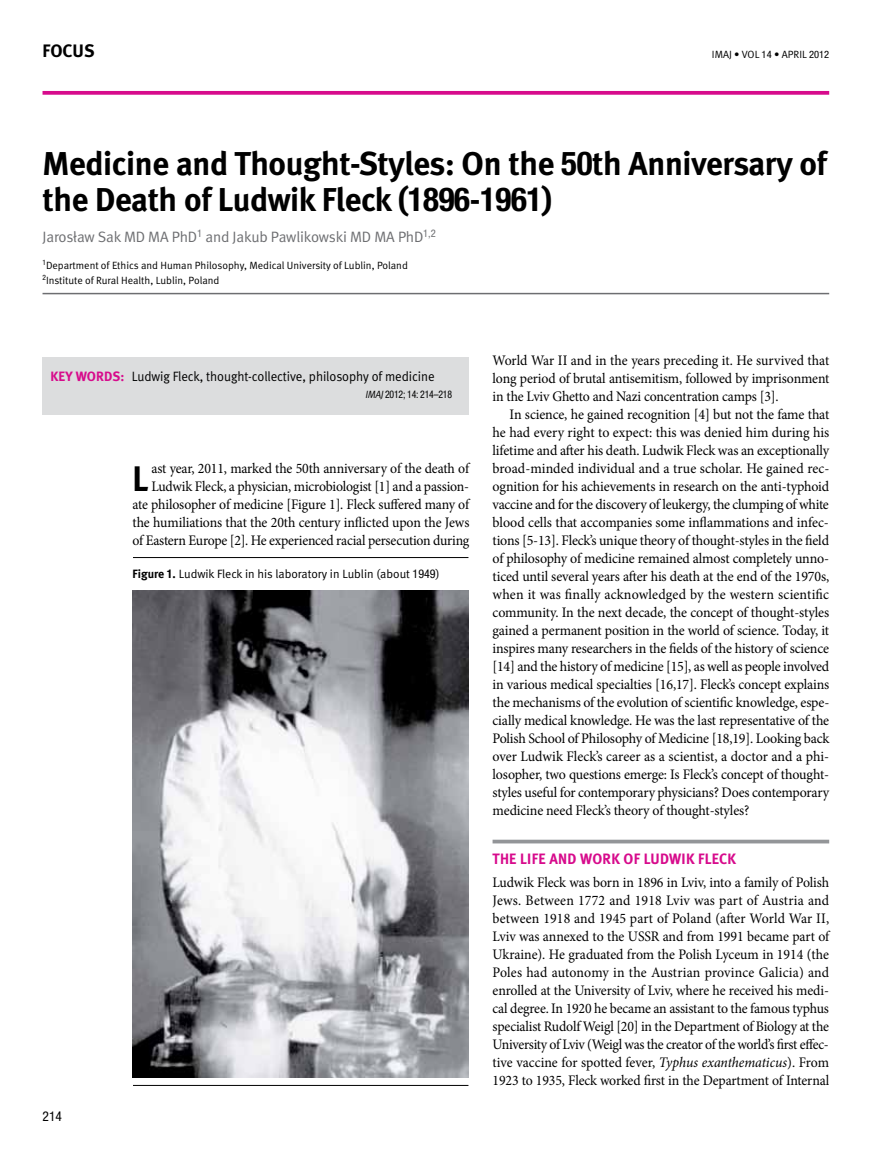
<style>
.page{position:relative;width:893px;height:1149px;background:#fff}
.page>*{position:absolute;margin:0;border:0;box-sizing:border-box;transform-origin:0 0}
.t1{font:700 35.4px "Meta";color:#000;scale:.96 1}
.t2{font:700 33px/36px "Meta";letter-spacing:-.01em;color:#000}
.t3{font:700 18px "Meta";color:#000}
.t4{font:15px "Meta Normal";letter-spacing:-.01em;color:#6d6e71}
.t5{font:700 15px "Meta";letter-spacing:.02em;color:#d70b8c}
.t6{font:14.55px/18px "Minion Pro";letter-spacing:-.01em;color:#000;text-align:justify;scale:.96 1}
.t7{font:14.55px/18px "Minion Pro";letter-spacing:-.01em;color:#000;text-align:justify;scale:.95 1}
.t8{font:13.5px "Meta Normal";letter-spacing:-.005em;color:#000;scale:.95 1}
.t9{font:700 13.5px "Meta";letter-spacing:.01em;color:#d70b8c}
.t10{font:condensed 13.5px "Helvetica Neue";color:#000}
.t11{font:12px "Meta Normal";color:#000}
.t12{font:10.5px "Meta Normal";color:#000}
.t13{font:condensed 10.5px "Helvetica Neue";letter-spacing:-.02em;color:#000;scale:.93 1}
.t14{font:condensed 10.5px "Helvetica Neue";color:#6d6e71}
.t15{font:condensed 10.2px "Helvetica Neue";color:#000}
.t16{font:condensed 7.35px "Helvetica Neue";color:#000}
.s1{font-family:"Helvetica Neue";font-stretch:condensed;font-size:10.2px}
.s2{font-family:"Helvetica Neue";font-stretch:condensed}
.s3{font-family:"Meta Normal";font-style:italic;font-stretch:normal}
.s4{font-family:"Meta";font-weight:700}
.s5{font-family:"Helvetica Neue";font-weight:700;font-stretch:condensed}
.s6{font-style:italic}
</style>
<div class="page">
<svg style="left:43px;top:91px;width:786px;height:4px;background:#d91b94"></svg>
<div style="left:43px;top:357px;width:426px;height:58px;background:#dcddde"></div>
<hr style="left:43px;top:293px;width:786px;height:1px;background:#6d6e71">
<svg style="left:493px;top:839px;width:336px;height:4px"></svg>
<img style="left:133px;top:590px;width:335px;height:487px">
<hr style="left:133px;top:557px;width:335px;height:1px;background:#000">
<hr style="left:133px;top:1084px;width:335px;height:1px;background:#000">
<p class="t3" style="left:43px;top:40px;width:54px">focus</p>
<p class="t12" style="left:712px;top:48px;width:92px">IMAJ • VOL <span class="s1">14</span> • april</p>
<p class="t15" style="left:809px;top:48px;width:22px">2012</p>
<h2 class="t2" style="left:43px;top:145px;width:786px">Medicine and Thought-Styles: On the <span class="s2">50</span>th Anniversary of the Death of Ludwik Fleck )<span class="s2">1896</span>-<span class="s2">1961</span>(</h2>
<p class="t14" style="left:423px;top:227px;width:14px">1,2</p>
<p class="t14" style="left:197px;top:227px;width:7px">1</p>
<p class="t4" style="left:43px;top:227px;width:156px">Jarosław Sak MD MA PhD</p>
<p class="t16" style="left:43px;top:258px;width:5px">1</p>
<p class="t12" style="left:46px;top:259px;width:363px">Department of Ethics and Human Philosophy, Medical University of Lublin, Poland</p>
<p class="t16" style="left:43px;top:273px;width:5px">2</p>
<p class="t12" style="left:46px;top:274px;width:175px">Institute of Rural Health, Lublin, Poland</p>
<p class="t4" style="left:205px;top:227px;width:220px">and Jakub Pawlikowski MD MA PhD</p>
<p class="t9" style="left:51px;top:368px;width:76px">Key words:</p>
<p class="t8" style="left:132px;top:368px;width:320px">Ludwig Fleck, thought-collective, philosophy of medicine</p>
<p class="t13" style="left:365px;top:388px;width:95px"><span class="s3">IMAJ</span>2012; 14: 214–218</p>
<p class="t7" style="left:151px;top:459px;width:336px">ast year, 2011, marked the 50th anniversary of the death of</p>
<h1 class="t1" style="left:133px;top:457px;width:15px">L</h1>
<p class="t7" style="left:133px;top:495px;width:356px">ate philosopher of medicine [Figure .]1 Fleck suffered many of</p>
<p class="t7" style="left:151px;top:477px;width:336px">Ludwik Fleck a, physician, microbiologist 1[ ] and a passion-</p>
<p class="t7" style="left:133px;top:513px;width:356px">the humiliations that the 20th century inflicted upon the Jews of Eastern Europe .]2[ He experienced racial persecution during</p>
<p class="t11" style="left:133px;top:566px;width:308px"><span class="s4">Figure</span> <span class="s5">1</span><span class="s4">.</span> Ludwik Fleck in his laboratory in Lublin (about <span class="s2">1949</span>(</p>
<p class="t10" style="left:43px;top:1108px;width:21px">214</p>
<p class="t7" style="left:493px;top:351px;width:356px">World War II and in the years preceding .i t He survived that long period of brutal antisemitism, followed by imprisonment in the Lviv Ghetto and Nazi concentration camps . [3]</p>
<p class="t6" style="left:493px;top:405px;width:352px;text-indent:17px">In science, he gained recognition 4[ ] but not the fame that he had every right to expect: this was denied him during his lifetime and after his death. Ludwik Fleck was an exceptionally</p>
<p class="t6" style="left:493px;top:477px;width:352px">ognition for his achievements in research on the anti-typhoid</p>
<p class="t6" style="left:493px;top:459px;width:352px">broad-minded individual and a true scholar. He gained rec-</p>
<p class="t6" style="left:493px;top:495px;width:352px">vaccine and for the discovery of leukergy, the clumping of white</p>
<p class="t6" style="left:493px;top:531px;width:352px">tions [5-13 .] Flecks’ unique theory of thought-styles in the field</p>
<p class="t6" style="left:493px;top:513px;width:352px">blood cells that accompanies some inflammations and infec-</p>
<p class="t6" style="left:493px;top:549px;width:352px">of philosophy of medicine remained almost completely unno-</p>
<p class="t6" style="left:493px;top:585px;width:352px">when it was finally acknowledged by the western scientific community In. the next decade, the concept of thought-styles gained a permanent position in the world of science. Today it, inspires many researchers in the fields of the history of science [14] and the history of medicine [15 a s,] well as people involved in various medical specialties [16,17 .] Flecks’ concept explains</p>
<p class="t6" style="left:493px;top:711px;width:352px">cially medical knowledge. He was the last representative of the</p>
<p class="t6" style="left:493px;top:567px;width:352px">ticed until several years after his death at the end of the 1970 ,s</p>
<p class="t6" style="left:493px;top:693px;width:352px">the mechanisms of the evolution of scientific knowledge, espe-</p>
<p class="t6" style="left:493px;top:729px;width:352px">Polish School of Philosophy of Medicine [18,19 .] Looking back</p>
<p class="t6" style="left:493px;top:783px;width:352px">styles useful for contemporary physicians? Does contemporary</p>
<p class="t6" style="left:493px;top:747px;width:352px">over Ludwik Flecks’ career as a scientist a, doctor and a phi-</p>
<p class="t6" style="left:493px;top:765px;width:352px">losopher, two questions emerge Is: Flecks’ concept of thought-</p>
<p class="t6" style="left:493px;top:801px;width:269px">medicine need Flecks’ theory of thought-styles?</p>
<p class="t5" style="left:493px;top:850px;width:244px">The life and work of Ludwik Fleck</p>
<p class="t7" style="left:493px;top:873px;width:356px">Ludwik Fleck was born in 1896 in Lviv, into a family of Polish Jews. Between 1772 and 1918 Lviv was part of Austria and between 1918 and 1945 part of Poland (after World War II, Lviv was annexed to the USSR and from 1991 became part of Ukraine .) He graduated from the Polish Lyceum in 1914 (the Poles had autonomy in the Austrian province Galicia) and</p>
<p class="t7" style="left:493px;top:999px;width:356px">cal degree In. 1920 he became an assistant to the famous typhus</p>
<p class="t7" style="left:493px;top:981px;width:356px">enrolled at the University of Lviv, where he received his medi-</p>
<p class="t7" style="left:493px;top:1017px;width:356px">specialist Rudolf Weigl [20] in the Department of Biology at the</p>
<p class="t7" style="left:493px;top:1053px;width:356px">tive vaccine for spotted fever, <span class="s6">Typhus exanthematicus</span> .) From</p>
<p class="t7" style="left:493px;top:1035px;width:355px">University of Lviv (Weigl was the creator of the worlds’ first effec-</p>
<p class="t7" style="left:493px;top:1071px;width:356px">1923 to 1935, Fleck worked first in the Department of Internal</p>
</div>
